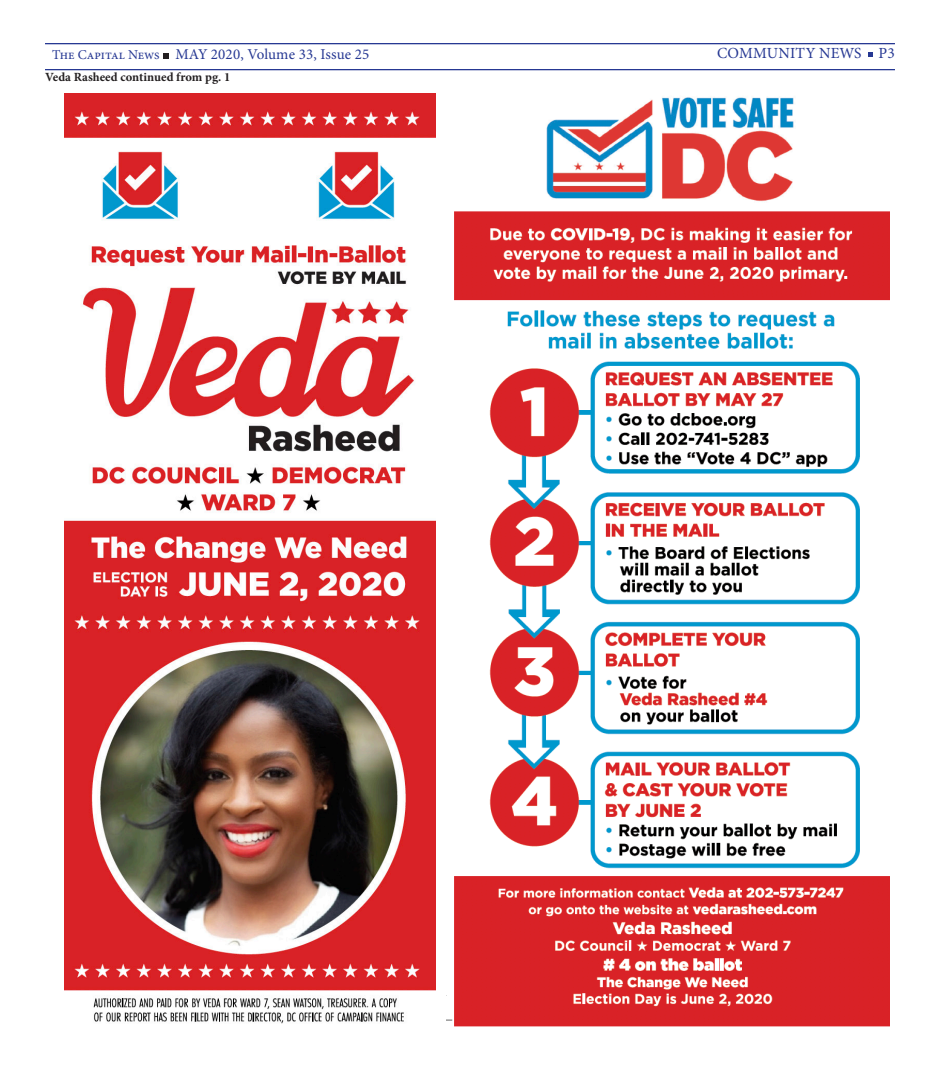
<style>
.page{position:relative;width:940px;height:1076px;background:#fff}
.page>*{position:absolute;margin:0;border:0;box-sizing:border-box;transform-origin:0 0}
.t1{font:15.5px "Minion Pro";letter-spacing:.01em;color:#263893}
.t2{font:15px "Minion Pro";letter-spacing:.01em;color:#263893}
.t3{font:700 12.5px "Minion Pro";color:#231f20}
.s1{font-size:13.5px}
</style>
<div class="page">
<hr style="left:45px;top:43px;width:850px;height:1px;background:#263893">
<hr style="left:45px;top:69px;width:850px;height:1px;background:#263893">
<svg style="left:868px;top:52px;width:4px;height:5px"></svg>
<svg style="left:164px;top:53px;width:5px;height:5px"></svg>
<img style="left:65px;top:93px;width:370px;height:931px">
<img style="left:447px;top:97px;width:443px;height:929px">
<p class="t2" style="left:52px;top:45px;width:319px"><span class="s1">The Capital News</span> MAY 2020, Volume 33, Issue 25</p>
<p class="t1" style="left:717px;top:43px;width:179px">COMMUNITY NEWS P3</p>
<p class="t3" style="left:45px;top:69px;width:187px">Veda Rasheed continued from pg. 1</p>
</div>
